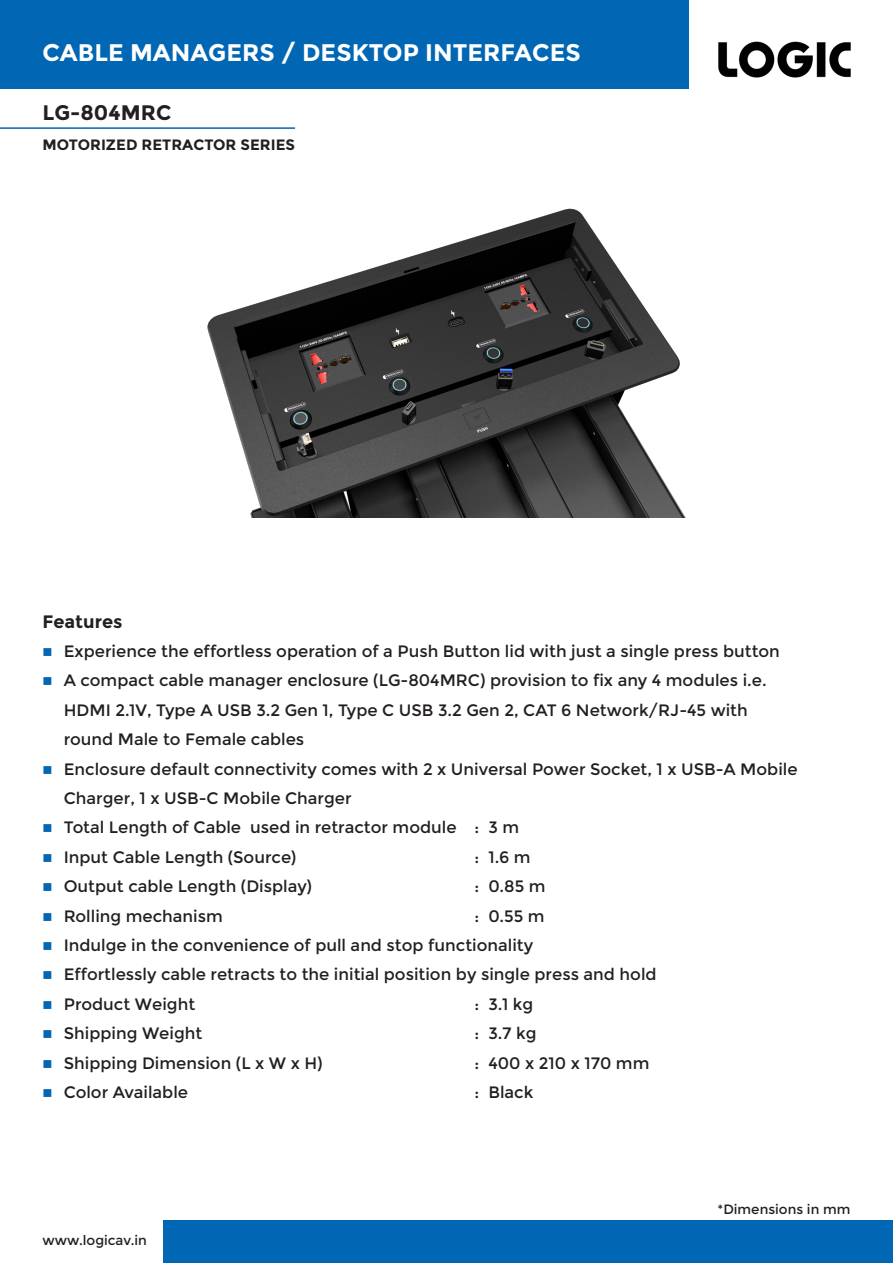
<style>
.page{position:relative;width:893px;height:1263px;background:#fff}
.page>*{position:absolute;margin:0;border:0;box-sizing:border-box;transform-origin:0 0}
.t1{font:700 24px "Montreal";color:#fff}
.t2{font:700 21px "Montreal";color:#231f20}
.t3{font:700 18px "Montreal";color:#231f20}
.t4{font:16.5px "Montreal";color:#231f20}
.t5{font:700 15px "Montreal";color:#231f20}
.t6{font:13.5px "Montreal";color:#231f20}
.s1{color:#0166b3}
</style>
<div class="page">
<img style="left:207px;top:208px;width:478px;height:309px">
<div style="left:0;top:0;width:689px;height:88px;background:#0166b3"></div>
<img style="left:718px;top:41px;width:133px;height:37px">
<div style="left:164px;top:1220px;width:729px;height:43px;background:#0166b3"></div>
<hr style="left:0;top:127px;width:295px;height:2px;background:#0166b3">
<p class="t1" style="left:43px;top:38px;width:540px">CABLE MANAGERS / DESKTOP INTERFACES</p>
<p class="t2" style="left:43px;top:100px;width:130px">LG-804MRC</p>
<p class="t5" style="left:43px;top:136px;width:254px">MOTORIZED RETRACTOR SERIES</p>
<p class="t3" style="left:43px;top:610px;width:82px">Features</p>
<p class="t4" style="left:43px;top:642px;width:739px"><span class="s1">■</span> Experience the effortless operation of a Push Button lid with just a single press button</p>
<p class="t4" style="left:43px;top:671px;width:726px"><span class="s1">■</span> A compact cable manager enclosure (LG-804MRC) provision to fix any 4 modules i.e.</p>
<p class="t4" style="left:64px;top:700px;width:685px">HDMI 2.1V, Type A USB 3.2 Gen 1, Type C USB 3.2 Gen 2, CAT 6 Network/RJ-45 with</p>
<p class="t4" style="left:64px;top:730px;width:242px">round Male to Female cables</p>
<p class="t4" style="left:43px;top:759px;width:756px"><span class="s1">■</span> Enclosure default connectivity comes with 2 x Universal Power Socket, 1 x USB-A Mobile</p>
<p class="t4" style="left:64px;top:789px;width:289px">Charger, 1 x USB-C Mobile Charger</p>
<p class="t4" style="left:43px;top:818px;width:478px"><span class="s1">■</span> Total Length of Cable used in retractor module : 3 m</p>
<p class="t4" style="left:43px;top:847px;width:255px"><span class="s1">■</span> Input Cable Length (Source)</p>
<p class="t4" style="left:475px;top:847px;width:58px">: 1.6 m</p>
<p class="t4" style="left:43px;top:877px;width:271px"><span class="s1">■</span> Output cable Length (Display)</p>
<p class="t4" style="left:475px;top:877px;width:72px">: 0.85 m</p>
<p class="t4" style="left:43px;top:906px;width:182px"><span class="s1">■</span> Rolling mechanism</p>
<p class="t4" style="left:475px;top:906px;width:72px">: 0.55 m</p>
<p class="t4" style="left:43px;top:936px;width:492px"><span class="s1">■</span> Indulge in the convenience of pull and stop functionality</p>
<p class="t4" style="left:43px;top:965px;width:616px"><span class="s1">■</span> Effortlessly cable retracts to the initial position by single press and hold</p>
<p class="t4" style="left:43px;top:994px;width:154px"><span class="s1">■</span> Product Weight</p>
<p class="t4" style="left:475px;top:994px;width:60px">: 3.1 kg</p>
<p class="t4" style="left:43px;top:1024px;width:161px"><span class="s1">■</span> Shipping Weight</p>
<p class="t4" style="left:475px;top:1024px;width:63px">: 3.7 kg</p>
<p class="t4" style="left:43px;top:1053px;width:282px"><span class="s1">■</span> Shipping Dimension (L x W x H)</p>
<p class="t4" style="left:475px;top:1053px;width:176px">: 400 x 210 x 170 mm</p>
<p class="t4" style="left:43px;top:1083px;width:147px"><span class="s1">■</span> Color Available</p>
<p class="t4" style="left:475px;top:1083px;width:60px">: Black</p>
<p class="t6" style="left:43px;top:1232px;width:106px">www.logicav.in</p>
<p class="t6" style="left:717px;top:1201px;width:134px">*Dimensions in mm</p>
</div>
